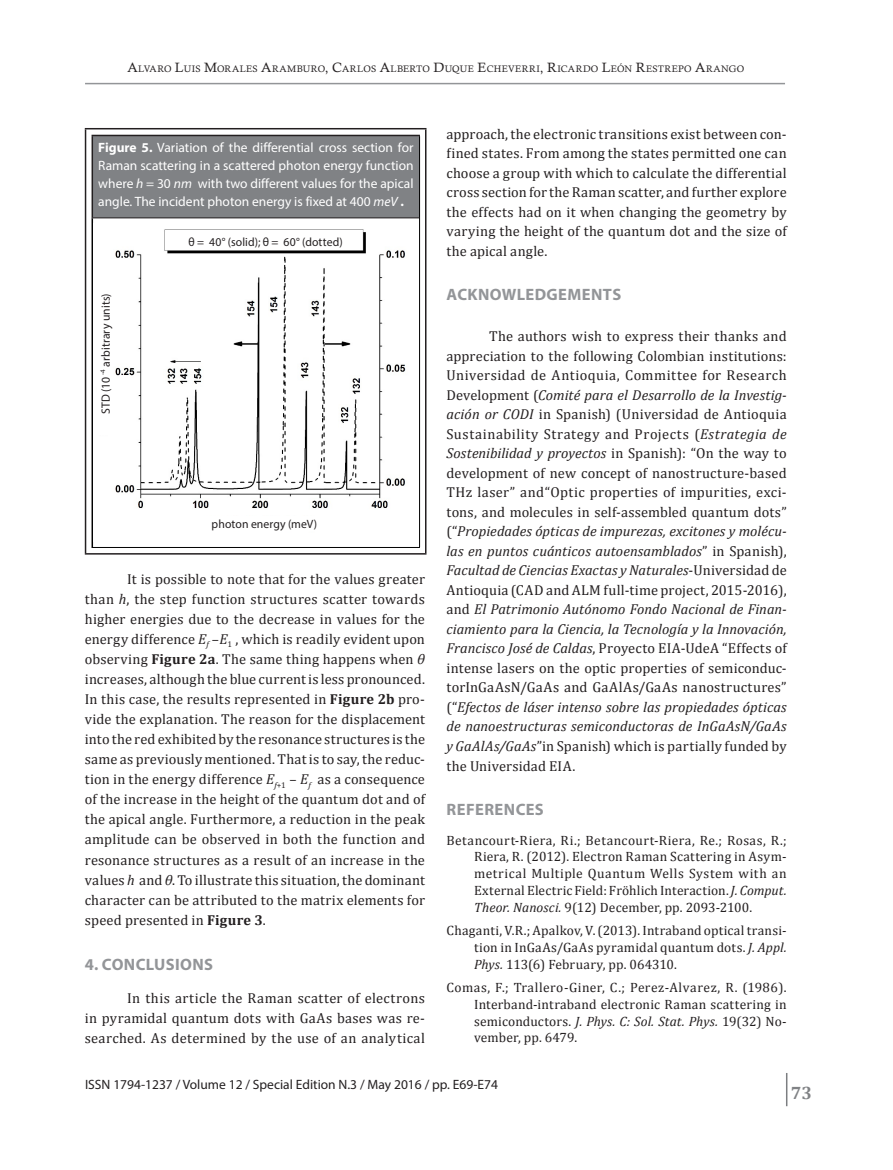
<style>
.page{position:relative;width:893px;height:1170px;background:#fff}
.page>*{position:absolute;margin:0;border:0;box-sizing:border-box;transform-origin:0 0}
.t1{font:700 18px "Cambria";color:#808285}
._1_titulo{font:700 16.5px "Myriad Pro";letter-spacing:.025em;color:#939598}
.C__de_texto{font:14.4px/19.5px "Cambria";letter-spacing:.015em;color:#231f20;text-align:justify}
.Referencias{font:13.5px/16.8px "Cambria";letter-spacing:.01em;color:#231f20;text-align:justify}
.Tabl_Descrip{font:13.5px/18px "Myriad Pro";color:#fff;text-align:justify}
.t2{font:13.5px "Myriad Pro";color:#231f20}
.t3{font:12px "Myriad Pro";letter-spacing:.01em;color:#231f20}
.t4{font:9.45px "Calisto";letter-spacing:.015em;color:#231f20}
.s1{font-size:13.5px}
.s2{font-weight:700}
.s3{font-style:italic}
</style>
<div class="page">
<hr style="left:786px;top:1072px;width:1px;height:34px;background:#7c7e81">
<hr style="left:85px;top:83px;width:700px;height:1px;background:#939598">
<hr style="left:85px;top:128px;width:341px;height:1px;background:#231f20">
<hr style="left:85px;top:129px;width:1px;height:424px;background:#231f20">
<hr style="left:425px;top:129px;width:1px;height:424px;background:#231f20">
<hr style="left:85px;top:553px;width:341px;height:1px;background:#231f20">
<div style="left:92px;top:135px;width:328px;height:83px;background:#808285"></div>
<hr style="left:92px;top:135px;width:328px;height:1px;background:#231f20">
<hr style="left:92px;top:136px;width:1px;height:81px;background:#231f20">
<hr style="left:92px;top:218px;width:1px;height:329px;background:#000">
<hr style="left:419px;top:136px;width:1px;height:82px;background:#000">
<hr style="left:92px;top:217px;width:327px;height:1px;background:#231f20">
<hr style="left:419px;top:218px;width:1px;height:329px;background:#000">
<hr style="left:92px;top:547px;width:328px;height:1px;background:#000">
<img style="left:115px;top:229px;width:291px;height:280px">
<div style="left:172px;top:234px;width:187px;height:15px;background:#fff"></div>
<p class="t4" style="left:127px;top:63px;width:618px"><span class="s1">A</span>LVARO <span class="s1">L</span>UIS <span class="s1">M</span>ORALES <span class="s1">A</span>RAMBURO<span class="s1">, C</span>ARLOS <span class="s1">A</span>LBERTO <span class="s1">D</span>UQUE <span class="s1">E</span>CHEVERRI<span class="s1">, R</span>ICARDO <span class="s1">L</span>EÓN <span class="s1">R</span>ESTREPO <span class="s1">A</span>RANGO</p>
<p class="Tabl_Descrip" style="left:98px;top:138px;width:317px"><span class="s2">Figure 5.</span> Variation of the differential cross section for Raman scattering in a scattered photon energy function where <span class="s3">h</span> = 30 <span class="s3">nm</span> with two different values for the apical angle. The incident photon energy is fixed at 400 <span class="s3">meV</span> <span class="s2">.</span></p>
<p class="t3" style="left:189px;top:235px;width:156px">θ = 40° (solid); θ = 60° (dotted)</p>
<p class="t3" style="left:98px;top:414px;width:122px;rotate:-90deg">STD (10 <sup>-4</sup> arbitrary units)</p>
<p class="t3" style="left:212px;top:517px;width:107px">photon energy (meV)</p>
<p class="C__de_texto" style="left:85px;top:568px;width:342px;line-height:20.1px;text-indent:43px">It is possible to note that for the values greater than <span class="s3">h</span>, the step function structures scatter towards higher energies due to the decrease in values for the energy difference <span class="s3">E</span><sub>f</sub> –<span class="s3">E</span><sub>1</sub> , which is readily evident upon observing <span class="s2">Figure 2a</span>. The same thing happens when <span class="s3">θ </span>increases, although the blue current is less pronounced.<br>In this case, the results represented in <span class="s2">Figure 2b</span> pro&shy;vide the explanation. The reason for the displacement into the red exhibited by the resonance structures is the same as previously mentioned. That is to say, the reduc&shy;tion in the energy difference <span class="s3">E</span><sub>f</sub><sub>+1</sub> – <span class="s3">E</span><sub>f</sub> as a consequence of the increase in the height of the quantum dot and of the apical angle. Furthermore, a reduction in the peak amplitude can be observed in both the function and resonance structures as a result of an increase in the values <span class="s3">h</span> and <span class="s3">θ</span>. To illustrate this situation, the dominant character can be attributed to the matrix elements for speed presented in <span class="s2">Figure 3</span>.</p>
<p class="_1_titulo" style="left:85px;top:953px;width:130px">4. CONCLUSIONS</p>
<p class="C__de_texto" style="left:85px;top:987px;width:342px;line-height:20.1px;text-indent:43px">In this article the Raman scatter of electrons in pyramidal quantum dots with GaAs bases was re&shy;searched. As determined by the use of an analytical</p>
<p class="C__de_texto" style="left:446px;top:124px;width:342px">approach, the electronic transitions exist between con&shy;fined states. From among the states permitted one can choose a group with which to calculate the differential cross section for the Raman scatter, and further explore the effects had on it when changing the geometry by varying the height of the quantum dot and the size of the apical angle.</p>
<p class="_1_titulo" style="left:447px;top:284px;width:176px">ACKNOWLEDGEMENTS</p>
<p class="C__de_texto" style="left:446px;top:326px;width:342px;text-indent:43px">The authors wish to express their thanks and appreciation to the following Colombian institutions:<br>Universidad de Antioquia, Committee for Research Development (<span class="s3">Comité para el Desarrollo de la Investig&shy;ación or CODI</span> in Spanish) (Universidad de Antioquia Sustainability Strategy and Projects (<span class="s3">Estrategia de Sostenibilidad y proyectos</span> in Spanish): “On the way to development of new concept of nanostructure-based THz laser” and“Optic properties of impurities, exci&shy;tons, and molecules in self-assembled quantum dots” (“<span class="s3">Propiedades ópticas de impurezas, excitones y molécu&shy;las en puntos cuánticos autoensamblados</span>” in Spanish), <span class="s3">Facultad de Ciencias Exactas y Naturales</span>-Universidad de Antioquia (CAD and ALM full-time project, 2015-2016), and <span class="s3">El Patrimonio Autónomo Fondo Nacional de Finan&shy;ciamiento para la Ciencia, la Tecnología y la Innovación, Francisco José de Caldas</span>, Proyecto EIA-UdeA “Effects of intense lasers on the optic properties of semiconduc&shy;torInGaAsN/GaAs and GaAlAs/GaAs nanostructures” (“<span class="s3">Efectos de láser intenso sobre las propiedades ópticas de nanoestructuras semiconductoras de InGaAsN/GaAs y GaAlAs/GaAs</span>”in Spanish) which is partially funded by the Universidad EIA.</p>
<p class="_1_titulo" style="left:447px;top:798px;width:99px">REFERENCES</p>
<p class="Referencias" style="left:474px;top:831px;width:314px;text-indent:-28px">Betancourt-Riera, Ri.; Betancourt-Riera, Re.; Rosas, R.; Riera, R. (2012). Electron Raman Scattering in Asym&shy;metrical Multiple Quantum Wells System with an External Electric Field: Fröhlich Interaction. <span class="s3">J. Comput.<br>Theor. Nanosci.</span> 9(12) December, pp. 2093-2100.</p>
<p class="Referencias" style="left:474px;top:922px;width:314px;text-indent:-28px">Chaganti, V.R.; Apalkov, V. (2013). Intraband optical transi&shy;tion in InGaAs/GaAs pyramidal quantum dots. <span class="s3">J. Appl.<br>Phys.</span> 113(6) February, pp. 064310.</p>
<p class="Referencias" style="left:474px;top:978px;width:314px;text-indent:-28px">Comas, F.; Trallero-Giner, C.; Perez-Alvarez, R. (1986).<br>Interband-intraband electronic Raman scattering in semiconductors. <span class="s3">J. Phys. C: Sol. Stat. Phys.</span> 19(32) No&shy;vember, pp. 6479.</p>
<p class="t2" style="left:85px;top:1076px;width:414px">ISSN 1794-1237 / Volume 12 / Special Edition N.3 / May 2016 / pp. E69-E74</p>
<p class="t1" style="left:791px;top:1079px;width:23px">73</p>
</div>
